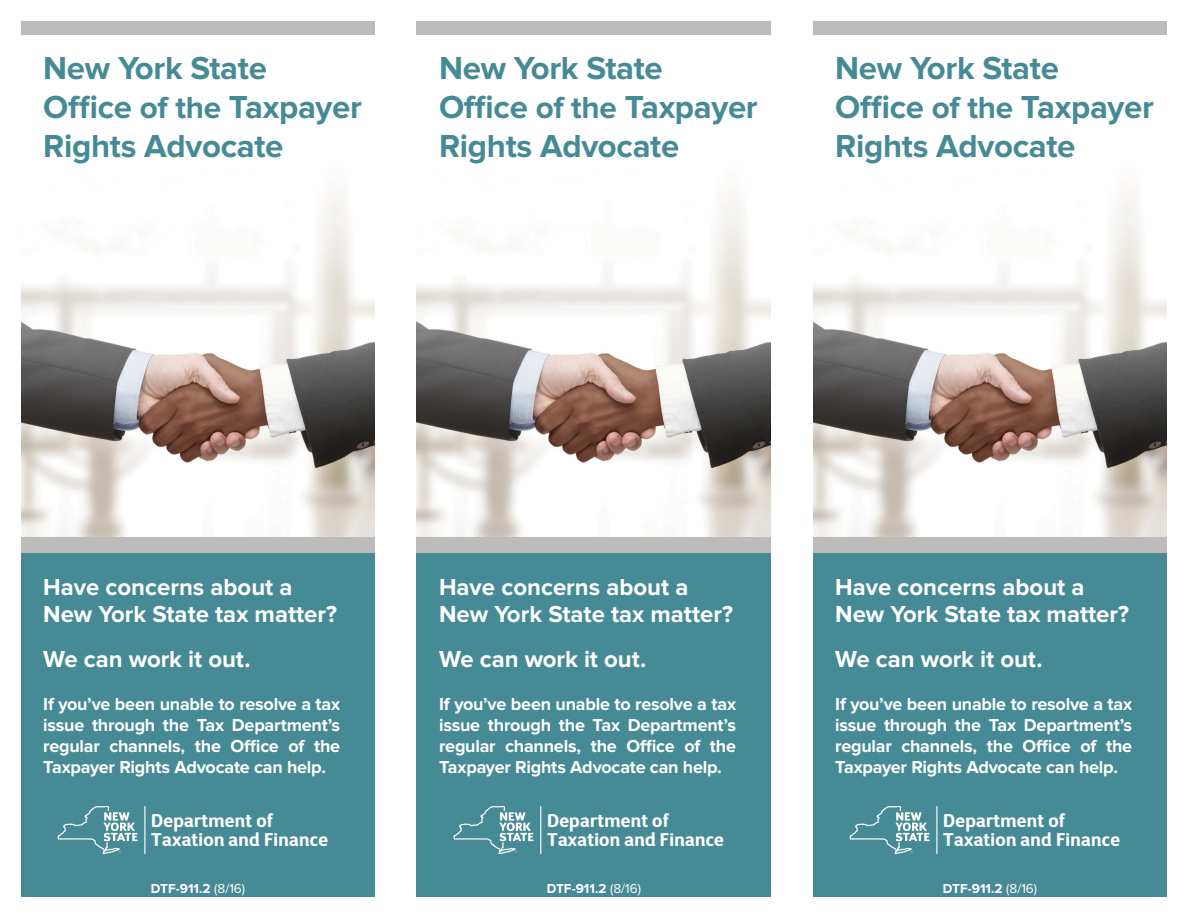
<style>
.page{position:relative;width:1188px;height:918px;background:#fff}
.page>*{position:absolute;margin:0;border:0;box-sizing:border-box;transform-origin:0 0}
.t1{font:700 33px/39px "Proxima Nova";letter-spacing:-.01em;color:#458a94}
.t2{font:700 24px/27px "Proxima Nova";color:#fff}
.t3{font:700 18.3px/18.3px "D Sari";letter-spacing:.015em;color:#fff}
.t4{font:700 18px/21px "Proxima Nova";letter-spacing:-.015em;color:#fff;text-align:justify}
.t5{font:700 13.5px "Proxima Nova";color:#fff}
.s1{font-size:31.5px}
.s2{font-weight:400}
</style>
<div class="page">
<img style="left:21px;top:34px;width:354px;height:503px">
<div style="left:21px;top:551px;width:354px;height:346px;background:#458a94"></div>
<div style="left:21px;top:537px;width:354px;height:15px;background:#bdbcbb"></div>
<hr style="left:144px;top:806px;width:1px;height:48px;background:#fff">
<svg style="left:58px;top:806px;width:80px;height:48px"></svg>
<div style="left:21px;top:21px;width:354px;height:13px;background:#bdbcbb"></div>
<img style="left:417px;top:34px;width:354px;height:503px">
<div style="left:417px;top:551px;width:354px;height:346px;background:#458a94"></div>
<div style="left:417px;top:537px;width:354px;height:15px;background:#bdbcbb"></div>
<hr style="left:540px;top:806px;width:1px;height:48px;background:#fff">
<svg style="left:454px;top:806px;width:80px;height:48px"></svg>
<div style="left:417px;top:21px;width:354px;height:13px;background:#bdbcbb"></div>
<img style="left:813px;top:34px;width:354px;height:503px">
<div style="left:813px;top:551px;width:354px;height:346px;background:#458a94"></div>
<div style="left:813px;top:537px;width:354px;height:15px;background:#bdbcbb"></div>
<hr style="left:936px;top:806px;width:1px;height:48px;background:#fff">
<svg style="left:850px;top:806px;width:80px;height:48px"></svg>
<div style="left:813px;top:21px;width:354px;height:13px;background:#bdbcbb"></div>
<p class="t1" style="left:43px;top:49px;width:320px">New York State<br>Office <span class="s1">of the</span> Taxpayer</p>
<p class="t1" style="left:43px;top:127px;width:242px">Rights Advocate</p>
<p class="t1" style="left:439px;top:49px;width:320px">New York State<br>Office <span class="s1">of the</span> Taxpayer</p>
<p class="t1" style="left:439px;top:127px;width:242px">Rights Advocate</p>
<p class="t1" style="left:835px;top:49px;width:320px">New York State<br>Office <span class="s1">of the</span> Taxpayer</p>
<p class="t1" style="left:835px;top:127px;width:242px">Rights Advocate</p>
<p class="t2" style="left:43px;top:574px;width:295px">Have concerns about a<br>New York State tax matter?</p>
<p class="t2" style="left:43px;top:646px;width:209px">We can work it out.</p>
<p class="t4" style="left:43px;top:694px;width:299px">If you’ve been unable to resolve a tax issue through the Tax Department’s regular channels, the Office of the Taxpayer Rights Advocate can help.</p>
<p class="t3" style="left:151px;top:811px;width:178px">Department of<br>Taxation and Finance</p>
<p class="t5" style="left:151px;top:880px;width:96px">DTF-911.2 <span class="s2">(8/16)</span></p>
<p class="t2" style="left:439px;top:574px;width:295px">Have concerns about a<br>New York State tax matter?</p>
<p class="t2" style="left:439px;top:646px;width:209px">We can work it out.</p>
<p class="t4" style="left:439px;top:694px;width:299px">If you’ve been unable to resolve a tax issue through the Tax Department’s regular channels, the Office of the Taxpayer Rights Advocate can help.</p>
<p class="t3" style="left:547px;top:811px;width:178px">Department of<br>Taxation and Finance</p>
<p class="t5" style="left:547px;top:880px;width:96px">DTF-911.2 <span class="s2">(8/16)</span></p>
<p class="t2" style="left:835px;top:574px;width:295px">Have concerns about a<br>New York State tax matter?</p>
<p class="t2" style="left:835px;top:646px;width:209px">We can work it out.</p>
<p class="t4" style="left:835px;top:694px;width:299px">If you’ve been unable to resolve a tax issue through the Tax Department’s regular channels, the Office of the Taxpayer Rights Advocate can help.</p>
<p class="t3" style="left:943px;top:811px;width:178px">Department of<br>Taxation and Finance</p>
<p class="t5" style="left:943px;top:880px;width:96px">DTF-911.2 <span class="s2">(8/16)</span></p>
</div>
